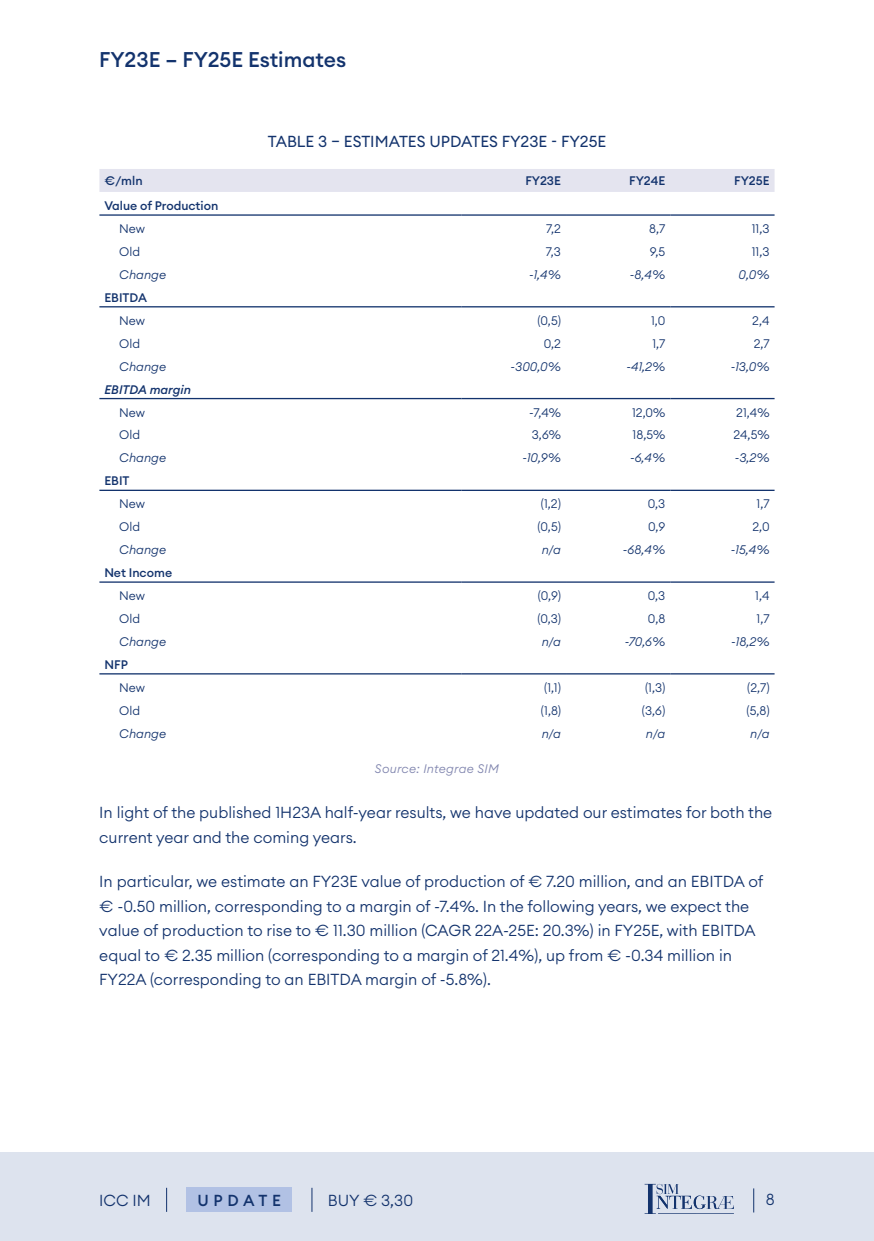
<style>
.page{position:relative;width:874px;height:1241px;background:#fff}
.page>*{position:absolute;margin:0;border:0;box-sizing:border-box;transform-origin:0 0}
.t1{font:500 21px "Euclid Circular A";color:#13336d}
.t2{font:300 15.75px/24.5px "Euclid Circular A";color:#13336d}
.t3{font:15.75px "Euclid Circular A";color:#13336d}
.t4{font:500 15.75px "Euclid Circular A";letter-spacing:.3em;color:#13336d}
.t5{font:300 12.25px "Euclid Circular A";color:#13336d}
.t6{font:italic 300 12.25px "Euclid Circular A";color:#13336d}
.t7{font:500 12.25px "Euclid Circular A";color:#13336d}
.t8{font:italic 300 12.25px "Euclid Circular A";letter-spacing:.02em;color:#8186af}
.t9{font:italic 500 12.25px "Euclid Circular A";color:#13336d}
</style>
<div class="page">
<div style="left:0;top:1152px;width:873px;height:88px;background:#dde3ee"></div>
<svg style="left:166px;top:1187px;width:1px;height:24px"></svg>
<div style="left:186px;top:1187px;width:106px;height:24px;background:#b1c1e4"></div>
<svg style="left:311px;top:1187px;width:1px;height:24px"></svg>
<svg style="left:644px;top:1183px;width:89px;height:30px"></svg>
<div style="left:99px;top:169px;width:675px;height:23px;background:#e4e4ef"></div>
<hr style="left:99px;top:306px;width:362px;height:1px;background:#13336d">
<hr style="left:461px;top:306px;width:104px;height:1px;background:#13336d">
<hr style="left:565px;top:306px;width:105px;height:1px;background:#13336d">
<hr style="left:670px;top:306px;width:104px;height:1px;background:#13336d">
<hr style="left:99px;top:398px;width:362px;height:1px;background:#13336d">
<hr style="left:461px;top:398px;width:104px;height:1px;background:#13336d">
<hr style="left:565px;top:398px;width:105px;height:1px;background:#13336d">
<hr style="left:670px;top:398px;width:104px;height:1px;background:#13336d">
<hr style="left:99px;top:581px;width:362px;height:1px;background:#13336d">
<hr style="left:461px;top:581px;width:104px;height:1px;background:#13336d">
<hr style="left:565px;top:581px;width:105px;height:1px;background:#13336d">
<hr style="left:670px;top:581px;width:104px;height:1px;background:#13336d">
<hr style="left:99px;top:673px;width:362px;height:1px;background:#13336d">
<hr style="left:461px;top:673px;width:104px;height:1px;background:#13336d">
<hr style="left:565px;top:673px;width:105px;height:1px;background:#13336d">
<hr style="left:670px;top:673px;width:104px;height:1px;background:#13336d">
<hr style="left:99px;top:214px;width:362px;height:2px;background:#13336d">
<hr style="left:461px;top:214px;width:104px;height:2px;background:#13336d">
<hr style="left:565px;top:214px;width:105px;height:2px;background:#13336d">
<hr style="left:670px;top:214px;width:104px;height:2px;background:#13336d">
<hr style="left:99px;top:489px;width:362px;height:2px;background:#13336d">
<hr style="left:461px;top:489px;width:104px;height:2px;background:#13336d">
<hr style="left:565px;top:489px;width:105px;height:2px;background:#13336d">
<hr style="left:670px;top:489px;width:104px;height:2px;background:#13336d">
<h1 class="t1" style="left:99px;top:46px;width:248px">FY23E – FY25E Estimates</h1>
<p class="t3" style="left:267px;top:131px;width:340px">TABLE 3 – ESTIMATES UPDATES FY23E - FY25E</p>
<p class="t7" style="left:104px;top:173px;width:40px">€/mln</p>
<p class="t7" style="left:525px;top:173px;width:37px">FY23E</p>
<p class="t7" style="left:629px;top:173px;width:38px">FY24E</p>
<p class="t7" style="left:733px;top:173px;width:37px">FY25E</p>
<p class="t7" style="left:104px;top:198px;width:115px">Value of Production</p>
<p class="t5" style="left:119px;top:221px;width:27px">New</p>
<p class="t5" style="left:546px;top:221px;width:16px">7,2</p>
<p class="t5" style="left:649px;top:221px;width:18px">8,7</p>
<p class="t5" style="left:751px;top:221px;width:19px">11,3</p>
<p class="t5" style="left:119px;top:244px;width:22px">Old</p>
<p class="t5" style="left:545px;top:244px;width:17px">7,3</p>
<p class="t5" style="left:649px;top:244px;width:17px">9,5</p>
<p class="t5" style="left:751px;top:244px;width:19px">11,3</p>
<p class="t6" style="left:119px;top:267px;width:48px">Change</p>
<p class="t6" style="left:529px;top:267px;width:33px">-1,4%</p>
<p class="t6" style="left:629px;top:267px;width:37px">-8,4%</p>
<p class="t6" style="left:738px;top:267px;width:33px">0,0%</p>
<p class="t7" style="left:104px;top:289px;width:44px">EBITDA</p>
<p class="t5" style="left:119px;top:312px;width:27px">New</p>
<p class="t5" style="left:537px;top:312px;width:25px">(0,5)</p>
<p class="t5" style="left:650px;top:312px;width:16px">1,0</p>
<p class="t5" style="left:752px;top:312px;width:19px">2,4</p>
<p class="t5" style="left:119px;top:335px;width:22px">Old</p>
<p class="t5" style="left:543px;top:335px;width:19px">0,2</p>
<p class="t5" style="left:652px;top:335px;width:14px">1,7</p>
<p class="t5" style="left:753px;top:335px;width:17px">2,7</p>
<p class="t6" style="left:119px;top:358px;width:48px">Change</p>
<p class="t6" style="left:510px;top:358px;width:52px">-300,0%</p>
<p class="t6" style="left:626px;top:358px;width:40px">-41,2%</p>
<p class="t6" style="left:730px;top:358px;width:40px">-13,0%</p>
<p class="t9" style="left:104px;top:381px;width:88px">EBITDA margin</p>
<p class="t5" style="left:119px;top:404px;width:27px">New</p>
<p class="t5" style="left:529px;top:404px;width:33px">-7,4%</p>
<p class="t5" style="left:631px;top:404px;width:35px">12,0%</p>
<p class="t5" style="left:736px;top:404px;width:35px">21,4%</p>
<p class="t5" style="left:119px;top:427px;width:22px">Old</p>
<p class="t5" style="left:531px;top:427px;width:31px">3,6%</p>
<p class="t5" style="left:632px;top:427px;width:34px">18,5%</p>
<p class="t5" style="left:733px;top:427px;width:37px">24,5%</p>
<p class="t6" style="left:119px;top:450px;width:48px">Change</p>
<p class="t6" style="left:522px;top:450px;width:40px">-10,9%</p>
<p class="t6" style="left:629px;top:450px;width:37px">-6,4%</p>
<p class="t6" style="left:734px;top:450px;width:36px">-3,2%</p>
<p class="t7" style="left:104px;top:473px;width:27px">EBIT</p>
<p class="t5" style="left:119px;top:496px;width:27px">New</p>
<p class="t5" style="left:540px;top:496px;width:22px">(1,2)</p>
<p class="t5" style="left:647px;top:496px;width:19px">0,3</p>
<p class="t5" style="left:756px;top:496px;width:14px">1,7</p>
<p class="t5" style="left:119px;top:519px;width:22px">Old</p>
<p class="t5" style="left:537px;top:519px;width:25px">(0,5)</p>
<p class="t5" style="left:647px;top:519px;width:19px">0,9</p>
<p class="t5" style="left:752px;top:519px;width:19px">2,0</p>
<p class="t6" style="left:119px;top:542px;width:48px">Change</p>
<p class="t6" style="left:541px;top:542px;width:21px">n/a</p>
<p class="t6" style="left:622px;top:542px;width:44px">-68,4%</p>
<p class="t6" style="left:730px;top:542px;width:40px">-15,4%</p>
<p class="t7" style="left:104px;top:564px;width:69px">Net Income</p>
<p class="t5" style="left:119px;top:587px;width:27px">New</p>
<p class="t5" style="left:537px;top:587px;width:25px">(0,9)</p>
<p class="t5" style="left:647px;top:587px;width:19px">0,3</p>
<p class="t5" style="left:754px;top:587px;width:16px">1,4</p>
<p class="t5" style="left:119px;top:610px;width:22px">Old</p>
<p class="t5" style="left:537px;top:610px;width:25px">(0,3)</p>
<p class="t5" style="left:647px;top:610px;width:19px">0,8</p>
<p class="t5" style="left:756px;top:610px;width:14px">1,7</p>
<p class="t6" style="left:119px;top:633px;width:48px">Change</p>
<p class="t6" style="left:541px;top:633px;width:21px">n/a</p>
<p class="t6" style="left:624px;top:633px;width:42px">-70,6%</p>
<p class="t6" style="left:731px;top:633px;width:40px">-18,2%</p>
<p class="t7" style="left:104px;top:656px;width:25px">NFP</p>
<p class="t5" style="left:119px;top:679px;width:27px">New</p>
<p class="t5" style="left:544px;top:679px;width:18px">(1,1)</p>
<p class="t5" style="left:644px;top:679px;width:22px">(1,3)</p>
<p class="t5" style="left:746px;top:679px;width:24px">(2,7)</p>
<p class="t5" style="left:119px;top:702px;width:22px">Old</p>
<p class="t5" style="left:540px;top:702px;width:22px">(1,8)</p>
<p class="t5" style="left:641px;top:702px;width:25px">(3,6)</p>
<p class="t5" style="left:746px;top:702px;width:25px">(5,8)</p>
<p class="t6" style="left:119px;top:725px;width:48px">Change</p>
<p class="t6" style="left:541px;top:725px;width:21px">n/a</p>
<p class="t6" style="left:645px;top:725px;width:21px">n/a</p>
<p class="t6" style="left:749px;top:725px;width:21px">n/a</p>
<p class="t8" style="left:375px;top:760px;width:125px">Source: Integrae SIM</p>
<p class="t2" style="left:99px;top:800px;width:674px">In light of the published 1H23A half-year results, we have updated our estimates for both the current year and the coming years.</p>
<p class="t2" style="left:99px;top:868px;width:665px">In particular, we estimate an FY23E value of production of € 7.20 million, and an EBITDA of € -0.50 million, corresponding to a margin of -7.4%. In the following years, we expect the value of production to rise to € 11.30 million (CAGR 22A-25E: 20.3%) in FY25E, with EBITDA equal to € 2.35 million (corresponding to a margin of 21.4%), up from € -0.34 million in FY22A (corresponding to an EBITDA margin of -5.8%).</p>
<p class="t2" style="left:99px;top:1187px;width:53px">ICC IM</p>
<p class="t4" style="left:197px;top:1190px;width:85px">UPDATE</p>
<p class="t2" style="left:327px;top:1187px;width:87px">BUY € 3,30</p>
<p class="t2" style="left:765px;top:1186px;width:10px">8</p>
</div>
